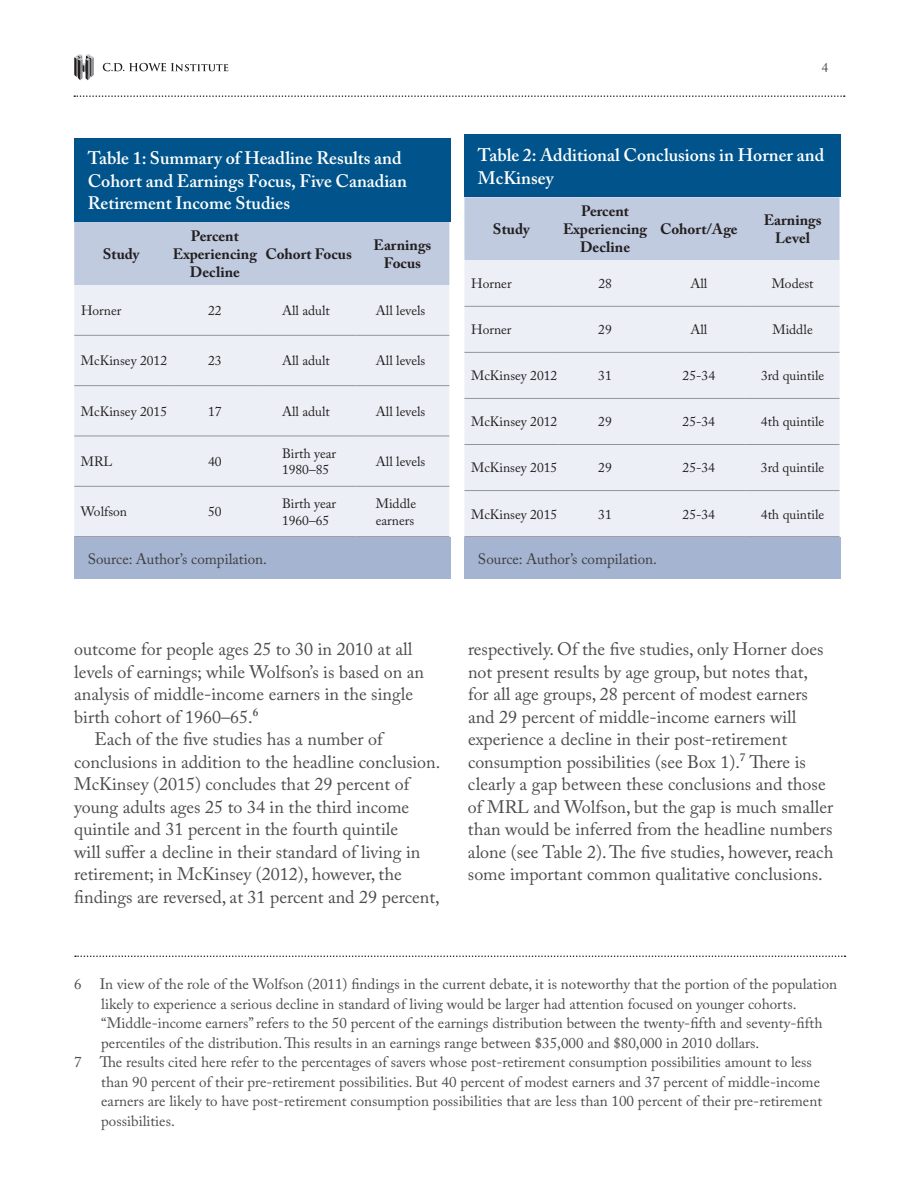
<style>
.page{position:relative;width:918px;height:1188px;background:#fff}
.page>*{position:absolute;margin:0;border:0;box-sizing:border-box;transform-origin:0 0}
.Body_Copy{font:18px/22.5px "Adobe Caslon Pro";color:#4b4c4d}
.Table_Header{font:600 18px/22.5px "Adobe Caslon Pro";color:#fff}
.foot_note_2{font:15px/19.5px "Adobe Caslon Pro";color:#4b4c4d}
.table_body_level_1{font:700 15px/18px "Adobe Caslon Pro";color:#231f20;text-align:center}
.foot_note_2-2{font:15px "Adobe Caslon Pro";color:#3e3e3f}
.table_body{font:13.5px/16.5px "Adobe Caslon Pro";color:#231f20}
.t1{font:13.5px "Adobe Caslon Pro";color:#4b4c4d}
</style>
<div class="page">
<svg style="left:74px;top:95px;width:771px;height:2px"></svg>
<svg style="left:74px;top:54px;width:20px;height:26px"></svg>
<svg style="left:103px;top:63px;width:125px;height:8px"></svg>
<svg style="left:75px;top:956px;width:770px;height:1px"></svg>
<div style="left:74px;top:222px;width:375px;height:63px;background:#c0cbdf"></div>
<div style="left:74px;top:285px;width:375px;height:251px;background:#ecf0f6"></div>
<hr style="left:74px;top:335px;width:94px;height:1px;background:#939598">
<hr style="left:168px;top:335px;width:94px;height:1px;background:#939598">
<hr style="left:262px;top:335px;width:94px;height:1px;background:#939598">
<hr style="left:356px;top:335px;width:93px;height:1px;background:#939598">
<hr style="left:74px;top:385px;width:94px;height:1px;background:#939598">
<hr style="left:168px;top:385px;width:94px;height:1px;background:#939598">
<hr style="left:262px;top:385px;width:94px;height:1px;background:#939598">
<hr style="left:356px;top:385px;width:93px;height:1px;background:#939598">
<hr style="left:74px;top:436px;width:94px;height:1px;background:#939598">
<hr style="left:168px;top:436px;width:94px;height:1px;background:#939598">
<hr style="left:262px;top:436px;width:94px;height:1px;background:#939598">
<hr style="left:356px;top:436px;width:93px;height:1px;background:#939598">
<hr style="left:74px;top:486px;width:94px;height:1px;background:#939598">
<hr style="left:168px;top:486px;width:94px;height:1px;background:#939598">
<hr style="left:262px;top:486px;width:94px;height:1px;background:#939598">
<hr style="left:356px;top:486px;width:93px;height:1px;background:#939598">
<hr style="left:74px;top:536px;width:94px;height:1px;background:#939598">
<hr style="left:168px;top:536px;width:94px;height:1px;background:#939598">
<hr style="left:262px;top:536px;width:94px;height:1px;background:#939598">
<hr style="left:356px;top:536px;width:93px;height:1px;background:#939598">
<div style="left:74px;top:138px;width:377px;height:84px;background:#01548b"></div>
<div style="left:74px;top:537px;width:377px;height:42px;background:#a4b4d1"></div>
<div style="left:464px;top:197px;width:376px;height:63px;background:#c0cbdf"></div>
<div style="left:464px;top:260px;width:376px;height:276px;background:#ecf0f6"></div>
<hr style="left:464px;top:306px;width:94px;height:1px;background:#939598">
<hr style="left:558px;top:306px;width:94px;height:1px;background:#939598">
<hr style="left:652px;top:306px;width:94px;height:1px;background:#939598">
<hr style="left:746px;top:306px;width:94px;height:1px;background:#939598">
<hr style="left:464px;top:352px;width:94px;height:1px;background:#939598">
<hr style="left:558px;top:352px;width:94px;height:1px;background:#939598">
<hr style="left:652px;top:352px;width:94px;height:1px;background:#939598">
<hr style="left:746px;top:352px;width:94px;height:1px;background:#939598">
<hr style="left:464px;top:398px;width:94px;height:1px;background:#939598">
<hr style="left:558px;top:398px;width:94px;height:1px;background:#939598">
<hr style="left:652px;top:398px;width:94px;height:1px;background:#939598">
<hr style="left:746px;top:398px;width:94px;height:1px;background:#939598">
<hr style="left:464px;top:444px;width:94px;height:1px;background:#939598">
<hr style="left:558px;top:444px;width:94px;height:1px;background:#939598">
<hr style="left:652px;top:444px;width:94px;height:1px;background:#939598">
<hr style="left:746px;top:444px;width:94px;height:1px;background:#939598">
<hr style="left:464px;top:490px;width:94px;height:1px;background:#939598">
<hr style="left:558px;top:490px;width:94px;height:1px;background:#939598">
<hr style="left:652px;top:490px;width:94px;height:1px;background:#939598">
<hr style="left:746px;top:490px;width:94px;height:1px;background:#939598">
<hr style="left:464px;top:536px;width:94px;height:1px;background:#939598">
<hr style="left:558px;top:536px;width:94px;height:1px;background:#939598">
<hr style="left:652px;top:536px;width:94px;height:1px;background:#939598">
<hr style="left:746px;top:536px;width:94px;height:1px;background:#939598">
<div style="left:464px;top:134px;width:377px;height:63px;background:#01548b"></div>
<div style="left:464px;top:537px;width:377px;height:42px;background:#a4b4d1"></div>
<p class="t1" style="left:821px;top:59px;width:8px">4</p>
<p class="Table_Header" style="left:88px;top:147px;width:321px">Table 1: Summary of Headline Results and<br>Cohort and Earnings Focus, Five Canadian<br>Retirement Income Studies</p>
<p class="table_body_level_1" style="left:103px;top:245px;width:38px">Study</p>
<p class="table_body_level_1" style="left:173px;top:227px;width:85px">Percent<br>Experiencing<br>Decline</p>
<p class="table_body_level_1" style="left:265px;top:245px;width:88px">Cohort Focus</p>
<p class="table_body_level_1" style="left:374px;top:236px;width:59px">Earnings<br>Focus</p>
<p class="table_body" style="left:81px;top:302px;width:42px">Horner</p>
<p class="table_body" style="left:208px;top:302px;width:15px">22</p>
<p class="table_body" style="left:282px;top:302px;width:49px">All adult</p>
<p class="table_body" style="left:376px;top:302px;width:51px">All levels</p>
<p class="table_body" style="left:81px;top:353px;width:88px">McKinsey 2012</p>
<p class="table_body" style="left:208px;top:353px;width:15px">23</p>
<p class="table_body" style="left:282px;top:353px;width:49px">All adult</p>
<p class="table_body" style="left:376px;top:353px;width:51px">All levels</p>
<p class="table_body" style="left:81px;top:403px;width:88px">McKinsey 2015</p>
<p class="table_body" style="left:208px;top:403px;width:15px">17</p>
<p class="table_body" style="left:282px;top:403px;width:49px">All adult</p>
<p class="table_body" style="left:376px;top:403px;width:51px">All levels</p>
<p class="table_body" style="left:81px;top:453px;width:33px">MRL</p>
<p class="table_body" style="left:208px;top:453px;width:15px">40</p>
<p class="table_body" style="left:282px;top:445px;width:56px">Birth year<br>1980–85</p>
<p class="table_body" style="left:376px;top:453px;width:51px">All levels</p>
<p class="table_body" style="left:81px;top:504px;width:48px">Wolfson</p>
<p class="table_body" style="left:208px;top:504px;width:15px">50</p>
<p class="table_body" style="left:282px;top:495px;width:56px">Birth year<br>1960–65</p>
<p class="table_body" style="left:376px;top:495px;width:42px">Middle earners</p>
<p class="foot_note_2-2" style="left:88px;top:550px;width:181px">Source: Author’s compilation.</p>
<p class="Table_Header" style="left:478px;top:144px;width:348px">Table 2: Additional Conclusions in Horner and<br>McKinsey</p>
<p class="table_body_level_1" style="left:493px;top:220px;width:38px">Study</p>
<p class="table_body_level_1" style="left:563px;top:202px;width:86px">Percent<br>Experiencing<br>Decline</p>
<p class="table_body_level_1" style="left:660px;top:220px;width:79px">Cohort/Age</p>
<p class="table_body_level_1" style="left:764px;top:211px;width:59px">Earnings<br>Level</p>
<p class="table_body" style="left:471px;top:275px;width:42px">Horner</p>
<p class="table_body" style="left:598px;top:275px;width:15px">28</p>
<p class="table_body" style="left:690px;top:275px;width:19px">All</p>
<p class="table_body" style="left:772px;top:275px;width:43px">Modest</p>
<p class="table_body" style="left:471px;top:321px;width:42px">Horner</p>
<p class="table_body" style="left:598px;top:321px;width:15px">29</p>
<p class="table_body" style="left:690px;top:321px;width:19px">All</p>
<p class="table_body" style="left:772px;top:321px;width:42px">Middle</p>
<p class="table_body" style="left:471px;top:367px;width:88px">McKinsey 2012</p>
<p class="table_body" style="left:598px;top:367px;width:15px">31</p>
<p class="table_body" style="left:683px;top:367px;width:34px">25-34</p>
<p class="table_body" style="left:761px;top:367px;width:65px">3rd quintile</p>
<p class="table_body" style="left:471px;top:414px;width:88px">McKinsey 2012</p>
<p class="table_body" style="left:598px;top:414px;width:15px">29</p>
<p class="table_body" style="left:683px;top:414px;width:34px">25-34</p>
<p class="table_body" style="left:761px;top:414px;width:65px">4th quintile</p>
<p class="table_body" style="left:471px;top:460px;width:88px">McKinsey 2015</p>
<p class="table_body" style="left:598px;top:460px;width:15px">29</p>
<p class="table_body" style="left:683px;top:460px;width:34px">25-34</p>
<p class="table_body" style="left:761px;top:460px;width:65px">3rd quintile</p>
<p class="table_body" style="left:471px;top:506px;width:88px">McKinsey 2015</p>
<p class="table_body" style="left:598px;top:506px;width:15px">31</p>
<p class="table_body" style="left:683px;top:506px;width:34px">25-34</p>
<p class="table_body" style="left:761px;top:506px;width:65px">4th quintile</p>
<p class="foot_note_2-2" style="left:478px;top:550px;width:181px">Source: Author’s compilation.</p>
<p class="Body_Copy" style="left:74px;top:638px;width:351px">outcome for people ages 25 to 30 in 2010 at all levels of earnings; while Wolfson’s is based on an analysis of middle-income earners in the single birth cohort of 1960–65.<sup>6</sup></p>
<p class="Body_Copy" style="left:74px;top:728px;width:368px;text-indent:20px">Each of the five studies has a number of conclusions in addition to the headline conclusion.<br>McKinsey (2015) concludes that 29 percent of young adults ages 25 to 34 in the third income quintile and 31 percent in the fourth quintile<br>will suffer a decline in their standard of living in retirement; in McKinsey (2012), however, the findings are reversed, at 31 percent and 29 percent,</p>
<p class="Body_Copy" style="left:468px;top:638px;width:367px">respectively. Of the five studies, only Horner does not present results by age group, but notes that, for all age groups, 28 percent of modest earners and 29 percent of middle-income earners will experience a decline in their post-retirement consumption possibilities (see Box 1).<sup>7</sup> There is clearly a gap between these conclusions and those of MRL and Wolfson, but the gap is much smaller than would be inferred from the headline numbers alone (see Table 2). The five studies, however, reach some important common qualitative conclusions.</p>
<p class="foot_note_2" style="left:101px;top:974px;width:737px;text-indent:-27px">6 In view of the role of the Wolfson (2011) findings in the current debate, it is noteworthy that the portion of the population likely to experience a serious decline in standard of living would be larger had attention focused on younger cohorts. “Middle-income earners” refers to the 50 percent of the earnings distribution between the twenty-fifth and seventy-fifth percentiles of the distribution. This results in an earnings range between $35,000 and $80,000 in 2010 dollars.</p>
<p class="foot_note_2" style="left:101px;top:1052px;width:722px;text-indent:-27px">7 The results cited here refer to the percentages of savers whose post-retirement consumption possibilities amount to less than 90 percent of their pre-retirement possibilities. But 40 percent of modest earners and 37 percent of middle-income earners are likely to have post-retirement consumption possibilities that are less than 100 percent of their pre-retirement possibilities.</p>
</div>
